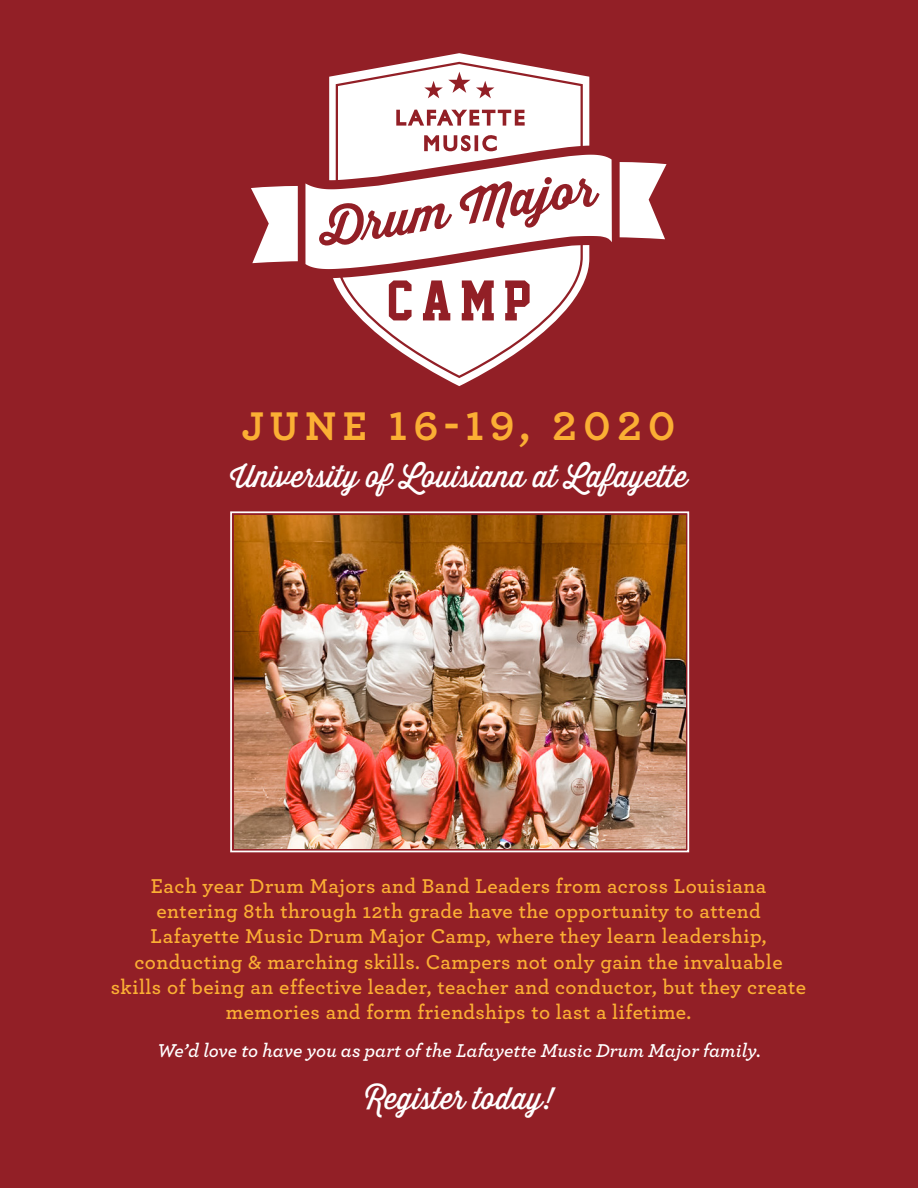
<style>
.page{position:relative;width:918px;height:1188px;background:#921f26}
.page>*{position:absolute;margin:0;border:0;box-sizing:border-box;transform-origin:0 0}
.t1{font:700 42px "Archer";letter-spacing:.15em;color:#fbaf34}
.t2{font:30.15px "Thirsty Script";color:#fff}
.t3{font:600 21px/25.2px "Archer";letter-spacing:.025em;color:#fbaf34;text-align:center}
.t4{font:italic 600 19.5px "Archer";color:#fff}
</style>
<div class="page">
<div style="left:230px;top:511px;width:459px;height:341px;border:2px solid #fff"></div>
<svg style="left:620px;top:162px;width:47px;height:77px"></svg>
<svg style="left:251px;top:186px;width:47px;height:77px"></svg>
<svg style="left:305px;top:53px;width:307px;height:333px"></svg>
<img style="left:234px;top:516px;width:451px;height:332px">
<h1 class="t1" style="left:241px;top:393px;width:436px">JUNE 16-19, 2020</h1>
<h2 class="t2" style="left:230px;top:455px;width:459px">University of Louisiana at Lafayette</h2>
<p class="t3" style="left:111px;top:872px;width:697px">Each year Drum Majors and Band Leaders from across Louisiana entering 8th through 12th grade have the opportunity to attend Lafayette Music Drum Major Camp, where they learn leadership, conducting &amp; marching skills. Campers not only gain the invaluable skills of being an effective leader, teacher and conductor, but they create memories and form friendships to last a lifetime.</p>
<p class="t4" style="left:157px;top:1036px;width:605px">We’d love to have you as part of the Lafayette Music Drum Major family.</p>
<h2 class="t2" style="left:365px;top:1076px;width:189px">Register today!</h2>
</div>
